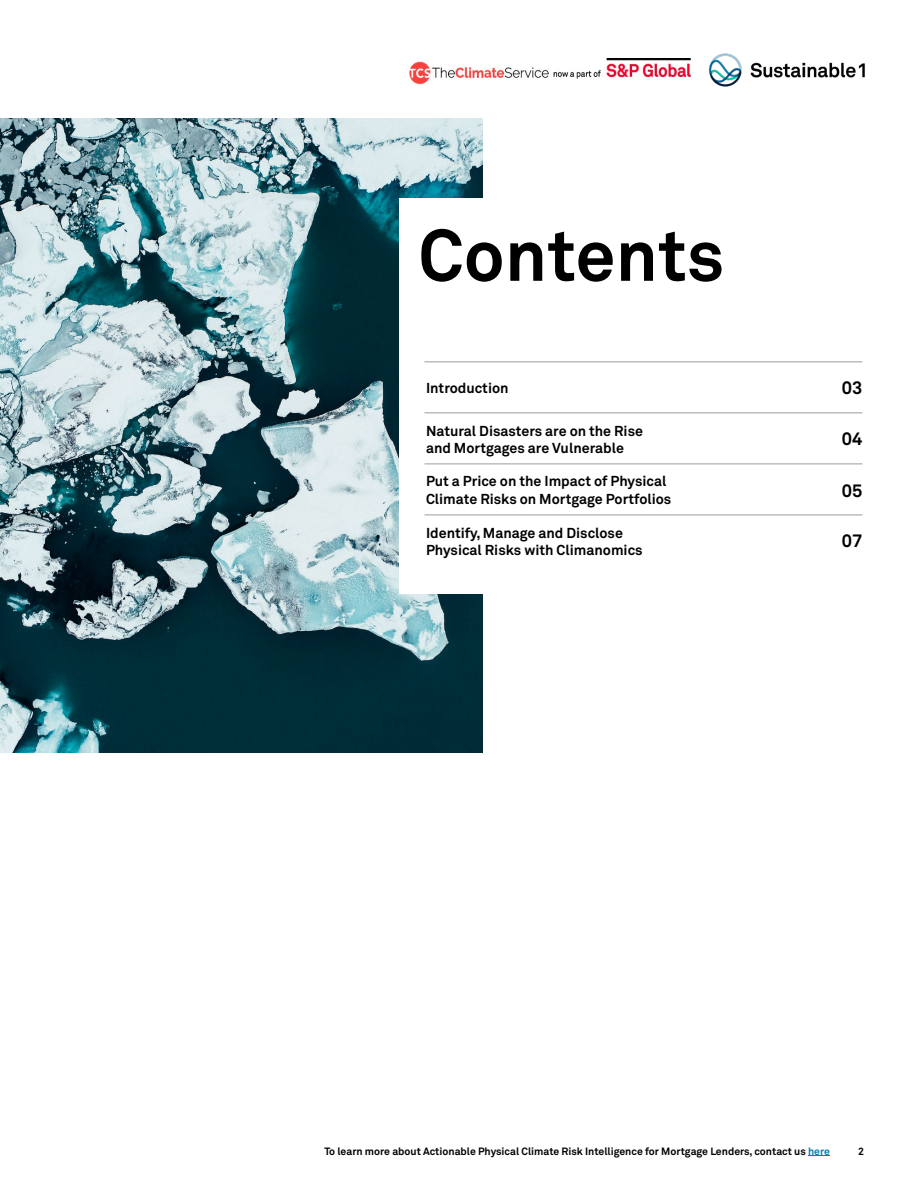
<style>
.page{position:relative;width:918px;height:1188px;background:#fff}
.page>*{position:absolute;margin:0;border:0;box-sizing:border-box;transform-origin:0 0}
.t1{font:700 72px "Akkurat Pro";color:#000}
.t2{font:700 18px "Akkurat Pro";color:#000}
.t3{font:700 14.25px/17.1px "Akkurat Pro";color:#000}
.t4{font:700 10.5px "Akkurat Pro";color:#000}
.s1{color:#007fb1}
</style>
<div class="page">
<img style="left:709px;top:53px;width:156px;height:34px">
<img style="left:409px;top:59px;width:282px;height:26px">
<img style="left:0;top:119px;width:483px;height:634px">
<div style="left:399px;top:199px;width:466px;height:395px;background:#fff"></div>
<hr style="left:424px;top:361px;width:438px;height:1px;background:#9a9c9d">
<hr style="left:424px;top:412px;width:438px;height:1px;background:#9a9c9d">
<hr style="left:424px;top:464px;width:438px;height:1px;background:#9a9c9d">
<hr style="left:424px;top:515px;width:438px;height:1px;background:#9a9c9d">
<svg style="left:808px;top:1155px;width:22px;height:1px"></svg>
<h1 class="t1" style="left:418px;top:211px;width:307px">Contents</h1>
<p class="t3" style="left:426px;top:380px;width:84px">Introduction</p>
<p class="t3" style="left:426px;top:422px;width:219px">Natural Disasters are on the Rise and Mortgages are Vulnerable</p>
<p class="t3" style="left:426px;top:473px;width:247px">Put a Price on the Impact of Physical<br>Climate Risks on Mortgage Portfolios</p>
<p class="t3" style="left:426px;top:524px;width:218px">Identify, Manage and Disclose<br>Physical Risks with Climanomics</p>
<p class="t2" style="left:842px;top:377px;width:22px">03</p>
<p class="t2" style="left:842px;top:427px;width:22px">04</p>
<p class="t2" style="left:842px;top:479px;width:22px">05</p>
<p class="t2" style="left:842px;top:529px;width:22px">07</p>
<p class="t4" style="left:324px;top:1144px;width:507px">To learn more about Actionable Physical Climate Risk Intelligence for Mortgage Lenders, contact us <span class="s1">here</span></p>
<p class="t4" style="left:858px;top:1144px;width:7px">2</p>
</div>
